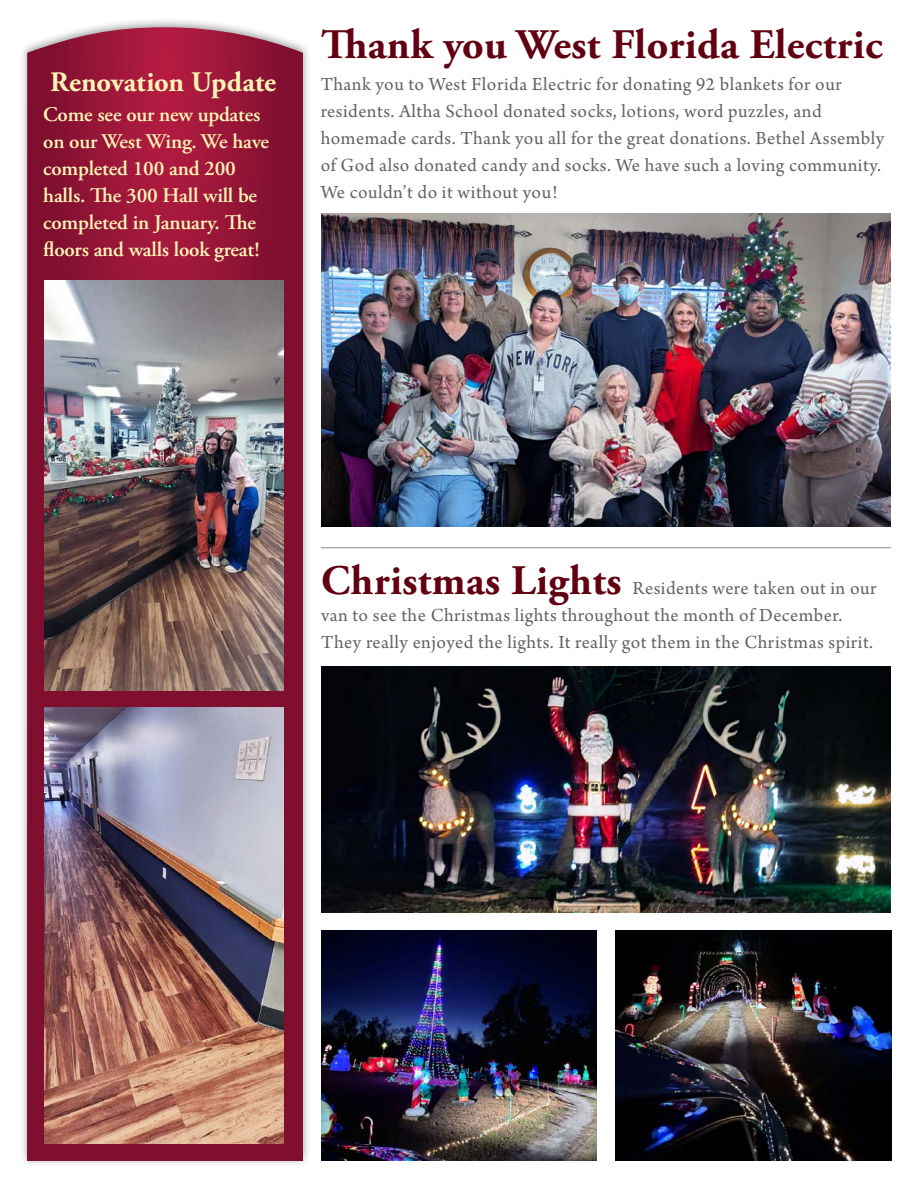
<style>
.page{position:relative;width:918px;height:1188px;background:#fff}
.page>*{position:absolute;margin:0;border:0;box-sizing:border-box;transform-origin:0 0}
.t1{font:700 42px "Adobe Garamond Pro";letter-spacing:.01em;color:#620012}
.t2{font:700 28.2px "Adobe Garamond Pro";color:#fff4b4}
.t3{font:600 20.85px/27px "Adobe Garamond Pro";letter-spacing:-.01em;color:#fff4b4}
.t4{font:19.5px/27px "Arno Pro";letter-spacing:.025em;color:#636366}
.s1{font-family:"Adobe Garamond Pro";font-weight:700;font-size:42px;color:#620012}
</style>
<div class="page">
<img style="left:321px;top:214px;width:570px;height:313px">
<div style="left:19px;top:17px;width:292px;height:1150px;background:#231f20;opacity:.42"></div>
<svg style="left:27px;top:27px;width:276px;height:1134px;background:#8f1838"></svg>
<img style="left:44px;top:281px;width:240px;height:409px">
<img style="left:44px;top:708px;width:240px;height:435px">
<hr style="left:321px;top:547px;width:570px;height:1px;background:#adaeb2">
<img style="left:321px;top:931px;width:276px;height:230px">
<img style="left:321px;top:666px;width:570px;height:247px">
<img style="left:616px;top:931px;width:275px;height:230px">
<p class="t2" style="left:50px;top:66px;width:227px">Renovation Update</p>
<p class="t3" style="left:43px;top:101px;width:227px">Come see our new updates on our West Wing. We have completed 100 and 200 halls. The 300 Hall will be completed in January. The floors and walls look great!</p>
<p class="t1" style="left:321px;top:20px;width:563px">Thank you West Florida Electric</p>
<p class="t4" style="left:321px;top:72px;width:565px">Thank you to West Florida Electric for donating 92 blankets for our residents. Altha School donated socks, lotions, word puzzles, and homemade cards. Thank you all for the great donations. Bethel Assembly of God also donated candy and socks. We have such a loving community.<br>We couldn’t do it without you!</p>
<p class="t4" style="left:321px;top:576px;width:557px"><span class="s1">Christmas Lights</span> Residents were taken out in our van to see the Christmas lights throughout the month of December.<br>They really enjoyed the lights. It really got them in the Christmas spirit.</p>
</div>
